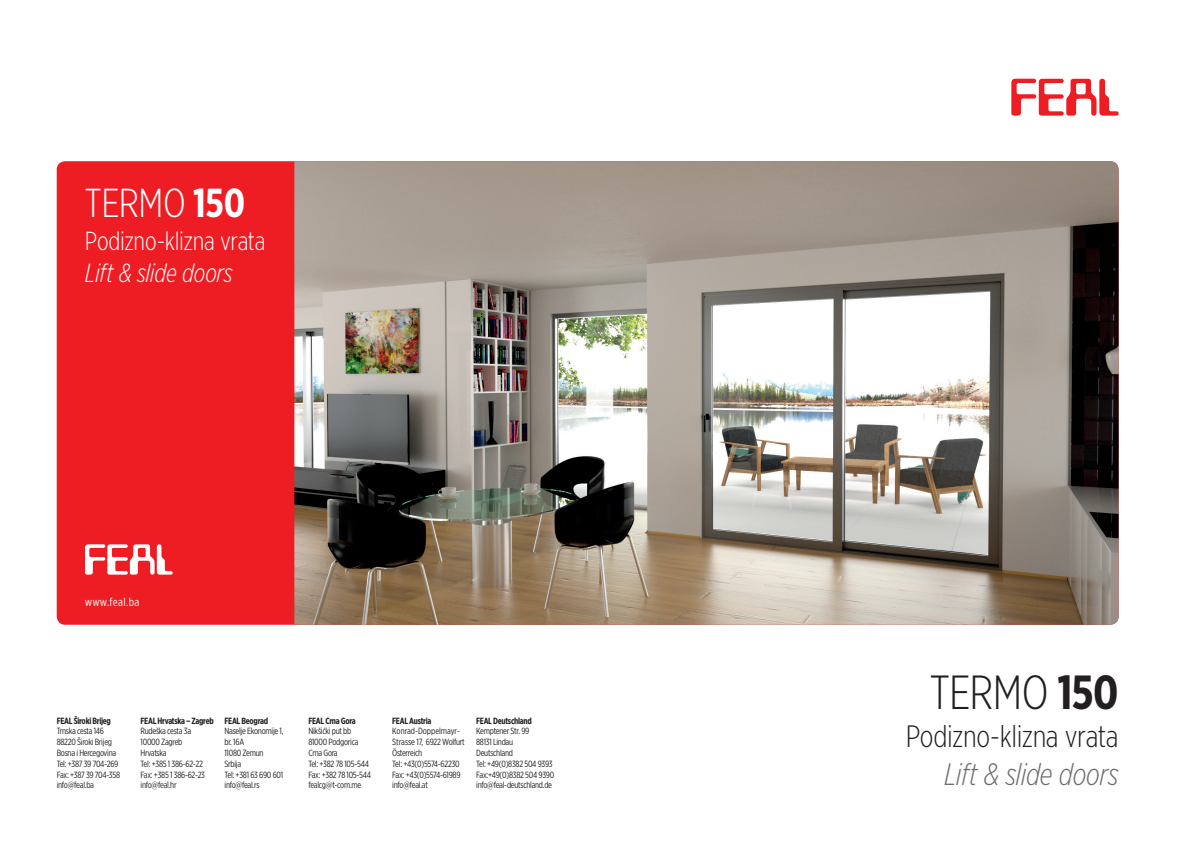
<style>
.page{position:relative;width:1191px;height:842px;background:#fff}
.page>*{position:absolute;margin:0;border:0;box-sizing:border-box;transform-origin:0 0}
.t1{font:300 47.8px "Gotham X Narrow";letter-spacing:-.015em;color:#231f20}
.t2{font:300 40.4px "Gotham X Narrow";letter-spacing:-.01em;color:#fff}
.t3{font:300 30.8px "Gotham X Narrow";letter-spacing:-.015em;color:#231f20}
.t4{font:italic 300 30.8px "Gotham X Narrow";letter-spacing:-.01em;color:#6c6d70}
.t5{font:300 26.1px "Gotham X Narrow";letter-spacing:-.015em;color:#fff}
.t6{font:italic 300 26.1px "Gotham X Narrow";letter-spacing:-.01em;color:#fff}
.t7{font:11.6px "Gotham X Narrow";letter-spacing:.025em;color:#fff}
.t8{font:9px/10.8px "Gotham X Narrow";letter-spacing:-.03em;color:#231f20}
.t9{font:700 9px "Gotham X Narrow";letter-spacing:-.03em;color:#231f20}
.s1{font-weight:700}
</style>
<div class="page">
<div style="left:57px;top:161px;width:1061px;height:464px;background:#ee1d23;border-radius:9px"></div>
<img style="left:294px;top:161px;width:824px;height:464px">
<svg style="left:1011px;top:79px;width:107px;height:37px"></svg>
<svg style="left:85px;top:544px;width:88px;height:31px"></svg>
<h2 class="t2" style="left:85px;top:179px;width:162px">tERMO <span class="s1">150</span></h2>
<h3 class="t5" style="left:85px;top:225px;width:182px">Podizno-klizna vrata</h3>
<h3 class="t6" style="left:85px;top:258px;width:149px">Lift &amp; slide doors</h3>
<p class="t7" style="left:85px;top:594px;width:56px">www.feal.ba</p>
<p class="t9" style="left:57px;top:715px;width:56px">FEAL Široki Brijeg</p>
<p class="t8" style="left:57px;top:726px;width:65px">Trnska cesta 146<br>88220 Široki Brijeg<br>Bosna i Hercegovina<br>Tel: +387 39 704-269<br>Fax: +387 39 704-358 info@feal.ba</p>
<p class="t9" style="left:141px;top:715px;width:75px">FEAL Hrvatska – Zagreb</p>
<p class="t8" style="left:141px;top:726px;width:66px">Rudeška cesta 3a<br>10000 Zagreb<br>Hrvatska<br>Tel: +385 1 386-62-22<br>Fax: +385 1 386-62-23 info@feal.hr</p>
<p class="t9" style="left:224px;top:715px;width:45px">FEAL Beograd</p>
<p class="t8" style="left:224px;top:726px;width:61px">Naselje Ekonomije 1, br. 16A<br>11080 Zemun<br>Srbija<br>Tel: +381 63 690 601 info@feal.rs</p>
<p class="t9" style="left:308px;top:715px;width:49px">FEAL Crna Gora</p>
<p class="t8" style="left:308px;top:726px;width:64px">Nikšićki put bb<br>81000 Podgorica<br>Crna Gora<br>Tel: +382 78 105-544<br>Fax: +382 78 105-544 fealcg@t-com.me</p>
<p class="t9" style="left:392px;top:715px;width:41px">FEAL Austria</p>
<p class="t8" style="left:392px;top:726px;width:74px">Konrad-Doppelmayr-<br>Strasse 17, 6922 Wolfurt<br>Österreich<br>Tel: +43(0)5574-62230<br>Fax: +43(0)5574-61989 info@feal.at</p>
<p class="t9" style="left:476px;top:715px;width:57px">FEAL Deutschland</p>
<p class="t8" style="left:476px;top:726px;width:80px">Kemptener Str. 99<br>88131 Lindau<br>Deutschland<br>Tel: +49(0)8382 504 9393<br>Fax:+49(0)8382 504 9390 info@feal-deutschland.de</p>
<h1 class="t1" style="left:929px;top:664px;width:190px">TERMO <span class="s1">150</span></h1>
<h3 class="t3" style="left:905px;top:718px;width:214px">Podizno-klizna vrata</h3>
<h3 class="t4" style="left:944px;top:756px;width:176px">Lift &amp; slide doors</h3>
</div>
